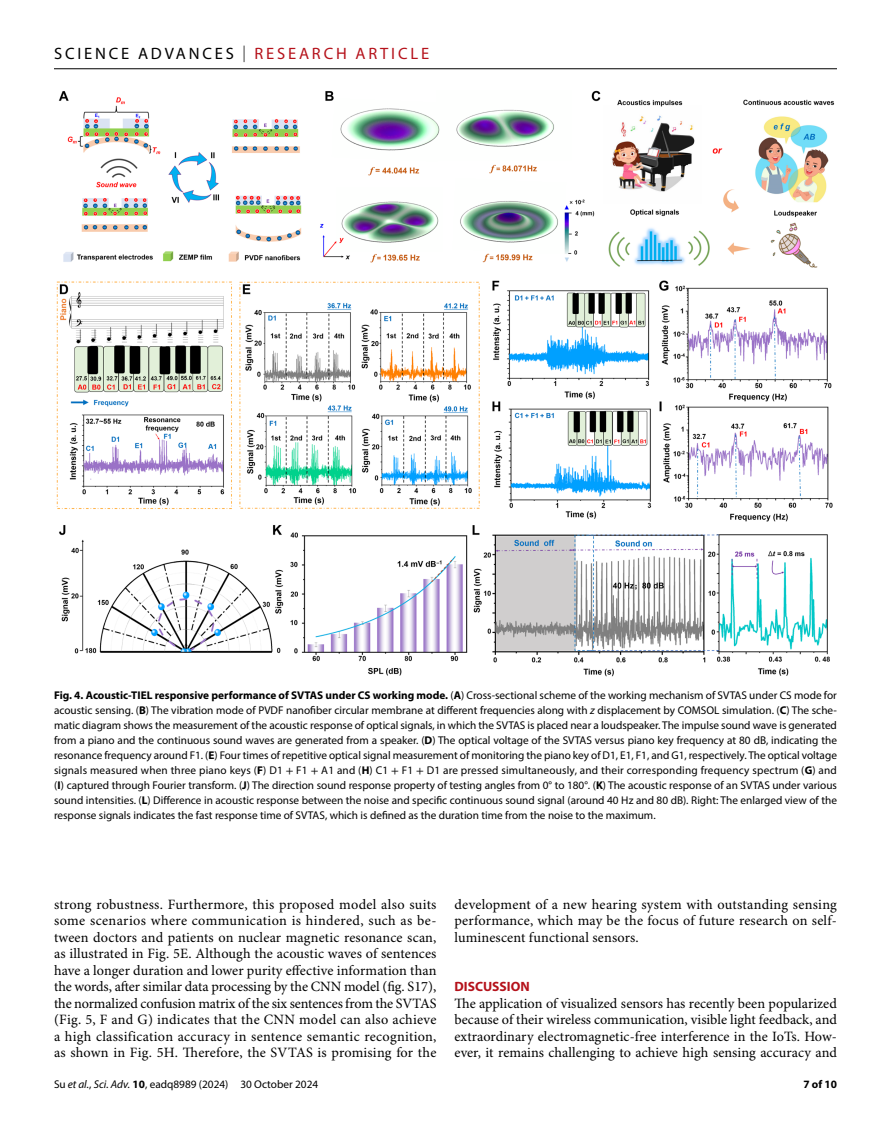
<style>
.page{position:relative;width:891px;height:1134px;background:#fff}
.page>*{position:absolute;margin:0;border:0;box-sizing:border-box;transform-origin:0 0}
.t1{font:16.5px "Myriad Pro";letter-spacing:.17em;color:#000}
.t2{font:14.25px/16.5px "Minion Pro";letter-spacing:.01em;color:#000;text-align:justify}
.t3{font:700 13.5px "Myriad Pro";color:#b5121b}
.t4{font:11.25px/15px "Myriad Pro";color:#000;text-align:justify}
.t5{font:700 11.25px "Myriad Pro";color:#000}
.s1{font-weight:300}
.s2{color:#b5121b}
.s3{font-weight:700}
.s4{font-style:italic}
.s5{font-family:"STIX"}
</style>
<div class="page">
<hr style="left:54px;top:68px;width:783px;height:1px;background:#000">
<img style="left:57px;top:90px;width:777px;height:587px">
<h1 class="t1" style="left:54px;top:44px;width:376px">Science Adva nces <span class="s1">|</span> <span class="s2">Resear ch Ar ticle</span></h1>
<p class="t4" style="left:54px;top:688px;width:785px"><span class="s3">Fig. 4. Acoustic-TIEL responsive performance of SVTAS under CS working mode.</span> (<span class="s3">A</span>) Cross-sectional scheme of the working mechanism of SVTAS under CS mode for acoustic sensing. (<span class="s3">B</span>) The vibration mode of PVDF nanofiber circular membrane at different frequencies along with <span class="s4">z</span> displacement by COMSOL simulation. (<span class="s3">C</span>) The sche&shy;matic diagram shows the measurement of the acoustic response of optical signals, in which the SVTAS is placed near a loudspeaker. The impulse sound wave is generated from a piano and the continuous sound waves are generated from a speaker. (<span class="s3">D</span>) The optical voltage of the SVTAS versus piano key frequency at 80 dB, indicating the resonance frequency around F1. (<span class="s3">E</span>) Four times of repetitive optical signal measurement of monitoring the piano key of D1, E1, F1, and G1, respectively. The optical voltage signals measured when three piano keys (<span class="s3">F</span>) D1 <span class="s5">+</span> F1 <span class="s5">+</span> A1 and (<span class="s3">H</span>) C1 <span class="s5">+</span> F1 <span class="s5">+</span> D1 are pressed simultaneously, and their corresponding frequency spectrum (<span class="s3">G</span>) and (<span class="s3">I</span>) captured through Fourier transform. (<span class="s3">J</span>) The direction sound response property of testing angles from 0° to 180°. (<span class="s3">K</span>) The acoustic response of an SVTAS under various sound intensities. (<span class="s3">L</span>) Difference in acoustic response between the noise and specific continuous sound signal (around 40 Hz and 80 dB). Right: The enlarged view of the response signals indicates the fast response time of SVTAS, which is defined as the duration time from the noise to the maximum.</p>
<p class="t2" style="left:54px;top:896px;width:384px">strong robustness. Furthermore, this proposed model also suits some scenarios where communication is hindered, such as be&shy;tween doctors and patients on nuclear magnetic resonance scan, as illustrated in Fig. 5E. Although the acoustic waves of sentences have a longer duration and lower purity effective information than the words, after similar data processing by the CNN model (fig. S17), the normalized confusion matrix of the six sentences from the SVTAS (Fig. 5, F and G) indicates that the CNN model can also achieve a high classification accuracy in sentence semantic recognition, as shown in Fig. 5H. Therefore, the SVTAS is promising for the</p>
<p class="t2" style="left:454px;top:896px;width:384px">development of a new hearing system with outstanding sensing performance, which may be the focus of future research on self&shy;luminescent functional sensors.</p>
<p class="t3" style="left:454px;top:978px;width:77px">DISCUSSION</p>
<p class="t2" style="left:454px;top:995px;width:384px">The application of visualized sensors has recently been popularized because of their wireless communication, visible light feedback, and extraordinary electromagnetic-free interference in the IoTs. How&shy;ever, it remains challenging to achieve high sensing accuracy and</p>
<p class="t4" style="left:54px;top:1076px;width:266px">Su <span class="s4">et al.</span>, <span class="s4">Sci. Adv.</span> <span class="s3">10</span>, eadq8989 (2024) 30 October 2024</p>
<p class="t5" style="left:803px;top:1076px;width:35px">7 of 10</p>
</div>
